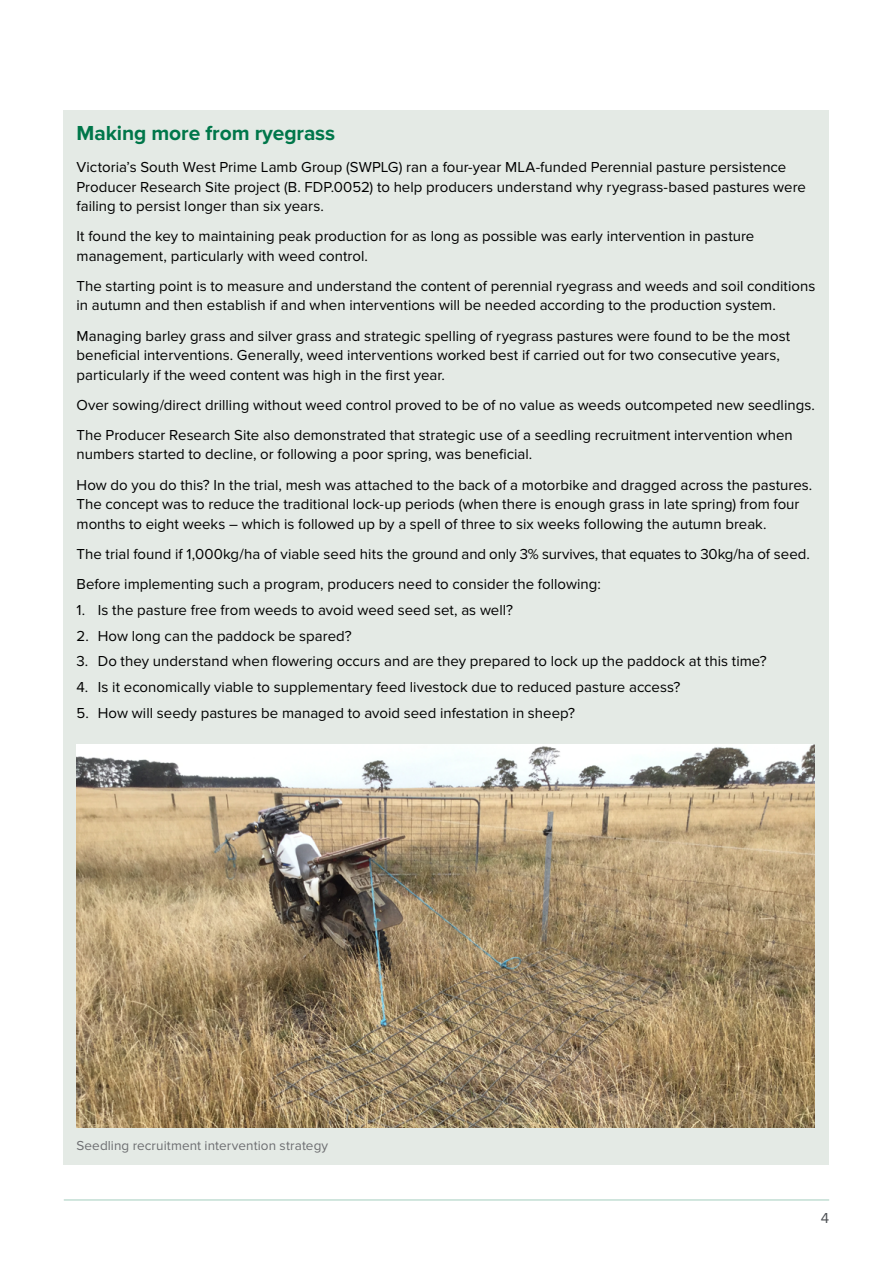
<style>
.page{position:relative;width:893px;height:1263px;background:#fff}
.page>*{position:absolute;margin:0;border:0;box-sizing:border-box;transform-origin:0 0}
.t1{font:700 21px "Proxima Nova";letter-spacing:-.005em;color:#00774a}
.t2{font:15px/19.5px "Proxima Nova";color:#000}
.t3{font:15px "Proxima Nova";color:#4d5054}
.t4{font:13.5px "Proxima Nova";letter-spacing:.01em;color:#6d6e71}
</style>
<div class="page">
<hr style="left:64px;top:1199px;width:765px;height:2px;background:#00774a">
<div style="left:64px;top:111px;width:765px;height:1054px;background:#e4eae5"></div>
<img style="left:77px;top:744px;width:737px;height:384px">
<h1 class="t1" style="left:77px;top:121px;width:260px">Making more from ryegrass</h1>
<p class="t2" style="left:77px;top:158px;width:731px">Victoria’s South West Prime Lamb Group (SWPLG) ran a four-year MLA-funded Perennial pasture persistence<br>Producer Research Site project (B. FDP.0052) to help producers understand why ryegrass-based pastures were failing to persist longer than six years.</p>
<p class="t2" style="left:77px;top:227px;width:679px">It found the key to maintaining peak production for as long as possible was early intervention in pasture management, particularly with weed control.</p>
<p class="t2" style="left:77px;top:277px;width:740px">The starting point is to measure and understand the content of perennial ryegrass and weeds and soil conditions in autumn and then establish if and when interventions will be needed according to the production system.</p>
<p class="t2" style="left:77px;top:326px;width:715px">Managing barley grass and silver grass and strategic spelling of ryegrass pastures were found to be the most beneficial interventions. Generally, weed interventions worked best if carried out for two consecutive years, particularly if the weed content was high in the first year.</p>
<p class="t2" style="left:77px;top:390px;width:740px;line-height:30.2px">Over sowing/direct drilling without weed control proved to be of no value as weeds outcompeted new seedlings.<br>The Producer Research Site also demonstrated that strategic use of a seedling recruitment intervention when</p>
<p class="t2" style="left:77px;top:440px;width:737px;line-height:30.2px">numbers started to decline, or following a poor spring, was beneficial.<br>How do you do this? In the trial, mesh was attached to the back of a motorbike and dragged across the pastures.</p>
<p class="t2" style="left:77px;top:495px;width:724px">The concept was to reduce the traditional lock-up periods (when there is enough grass in late spring) from four months to eight weeks – which is followed up by a spell of three to six weeks following the autumn break.</p>
<p class="t2" style="left:77px;top:539px;width:735px;line-height:30.2px">The trial found if 1,000kg/ha of viable seed hits the ground and only 3% survives, that equates to 30kg/ha of seed.<br>Before implementing such a program, producers need to consider the following:</p>
<p class="t2" style="left:77px;top:600px;width:438px">1. Is the pasture free from weeds to avoid weed seed set, as well?</p>
<p class="t2" style="left:77px;top:626px;width:277px">2. How long can the paddock be spared?</p>
<p class="t2" style="left:77px;top:652px;width:692px">3. Do they understand when flowering occurs and are they prepared to lock up the paddock at this time?</p>
<p class="t2" style="left:77px;top:678px;width:605px">4. Is it economically viable to supplementary feed livestock due to reduced pasture access?</p>
<p class="t2" style="left:77px;top:704px;width:500px">5. How will seedy pastures be managed to avoid seed infestation in sheep?</p>
<p class="t4" style="left:77px;top:1137px;width:253px">Seedling recruitment intervention strategy</p>
<p class="t3" style="left:821px;top:1210px;width:10px">4</p>
</div>
